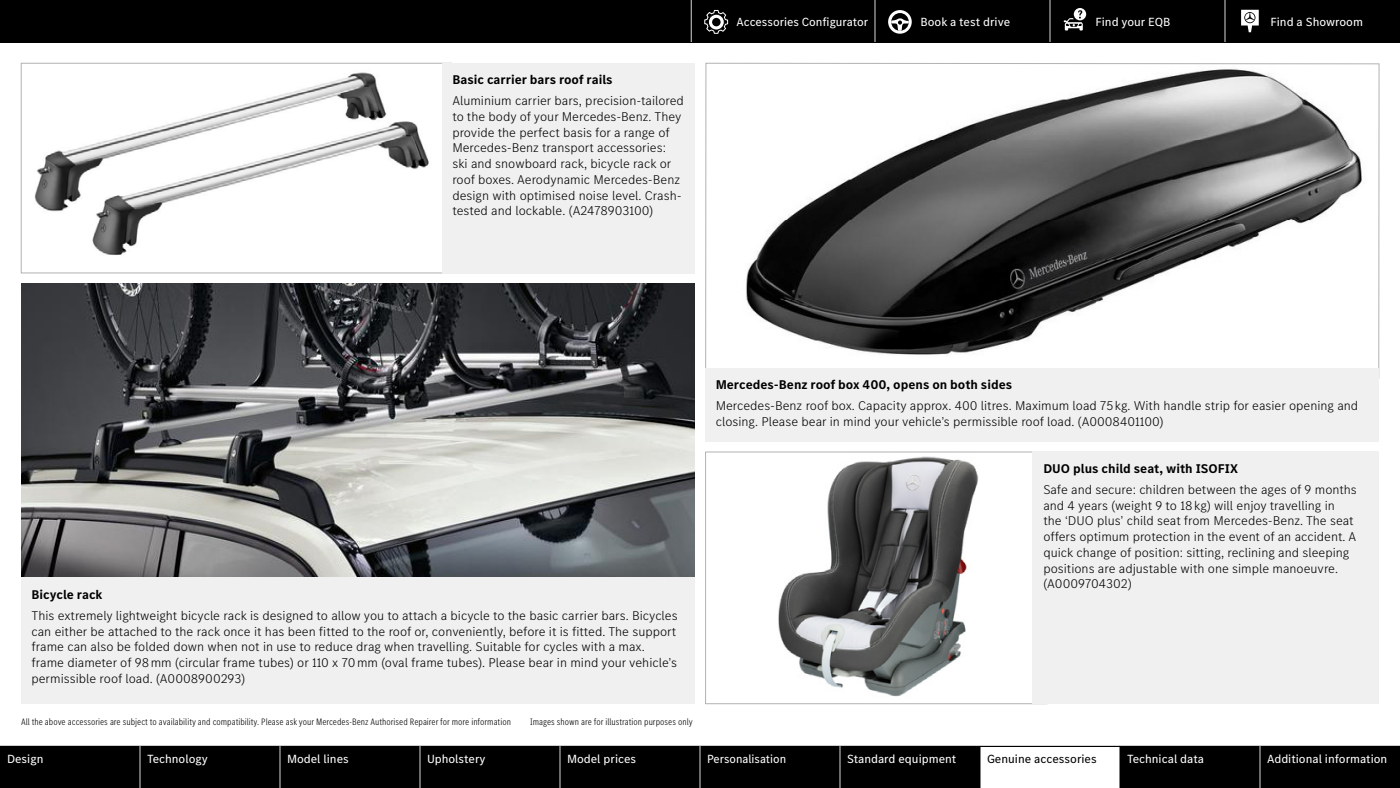
<style>
.page{position:relative;width:1400px;height:788px;background:#fff}
.page>*{position:absolute;margin:0;border:0;box-sizing:border-box;transform-origin:0 0}
.t1{font:300 13.12px/15.8px "MB Corpo S Text";color:#000}
.t2{font:700 13.12px "MB Corpo S Text";color:#000}
.t3{font:12.25px "MB Corpo S Text";color:#fff}
.t4{font:12.25px "MB Corpo S Text";color:#000}
.t5{font:12.25px "MB Corpo S Text";color:#fff;scale:.96 1}
.t6{font:300 condensed 9.62px "MB Corpo S Text";color:#000}
</style>
<div class="page">
<img style="left:778px;top:454px;width:255px;height:248px">
<div style="left:705px;top:452px;width:342px;height:252px;border:1px solid #b3b2b2"></div>
<img style="left:34px;top:72px;width:395px;height:183px">
<div style="left:21px;top:63px;width:431px;height:210px;border:1px solid #b3b2b2"></div>
<img style="left:746px;top:69px;width:616px;height:286px">
<img style="left:21px;top:284px;width:674px;height:294px">
<div style="left:442px;top:63px;width:253px;height:210px;background:#f0f0f0"></div>
<div style="left:705px;top:368px;width:674px;height:73px;background:#f0f0f0"></div>
<div style="left:21px;top:578px;width:674px;height:126px;background:#f0f0f0"></div>
<div style="left:1033px;top:452px;width:346px;height:252px;background:#f0f0f0"></div>
<div style="left:0;top:0;width:1400px;height:42px;background:#000"></div>
<svg style="left:691px;top:0;width:568px;height:42px"></svg>
<svg style="left:0;top:746px;width:1400px;height:42px;background:#191919"></svg>
<hr style="left:1260px;top:746px;width:1px;height:42px;background:#d8d8d8">
<hr style="left:140px;top:746px;width:1px;height:42px;background:#d8d8d8">
<hr style="left:280px;top:746px;width:1px;height:42px;background:#d8d8d8">
<hr style="left:420px;top:746px;width:1px;height:42px;background:#d8d8d8">
<hr style="left:560px;top:746px;width:1px;height:42px;background:#d8d8d8">
<hr style="left:700px;top:746px;width:1px;height:42px;background:#d8d8d8">
<hr style="left:840px;top:746px;width:1px;height:42px;background:#d8d8d8">
<hr style="left:980px;top:746px;width:1px;height:42px;background:#000">
<hr style="left:1120px;top:746px;width:1px;height:42px;background:#000">
<p class="t2" style="left:452px;top:71px;width:162px">Basic carrier bars roof rails</p>
<p class="t1" style="left:452px;top:92px;width:233px">Aluminium carrier bars, precision-tailored to the body of your Mercedes-Benz. They provide the perfect basis for a range of Mercedes-Benz transport accessories: ski and snowboard rack, bicycle rack or roof boxes. Aerodynamic Mercedes-Benz design with optimised noise level. Crash&shy;tested and lockable. (A2478903100)</p>
<p class="t3" style="left:736px;top:14px;width:133px">Accessories Configurator</p>
<p class="t3" style="left:920px;top:14px;width:91px">Book a test drive</p>
<p class="t3" style="left:1096px;top:14px;width:76px">Find your EQB</p>
<p class="t3" style="left:1271px;top:14px;width:94px">Find a Showroom</p>
<p class="t2" style="left:32px;top:585px;width:73px">Bicycle rack</p>
<p class="t1" style="left:32px;top:607px;width:648px">This extremely lightweight bicycle rack is designed to allow you to attach a bicycle to the basic carrier bars. Bicycles can either be attached to the rack once it has been fitted to the roof or, conveniently, before it is fitted. The support frame can also be folded down when not in use to reduce drag when travelling. Suitable for cycles with a max. frame diameter of 98 mm (circular frame tubes) or 110 x 70 mm (oval frame tubes). Please bear in mind your vehicle’s permissible roof load. (A0008900293)</p>
<p class="t6" style="left:21px;top:715px;width:491px">All the above accessories are subject to availability and compatibility. Please ask your Mercedes-Benz Authorised Repairer for more information</p>
<p class="t6" style="left:530px;top:715px;width:164px">Images shown are for illustration purposes only</p>
<p class="t2" style="left:716px;top:375px;width:298px">Mercedes-Benz roof box 400, opens on both sides</p>
<p class="t1" style="left:716px;top:397px;width:644px">Mercedes-Benz roof box. Capacity approx. 400 litres. Maximum load 75 kg. With handle strip for easier opening and closing. Please bear in mind your vehicle’s permissible roof load. (A0008401100)</p>
<p class="t2" style="left:1043px;top:459px;width:196px">DUO plus child seat, with ISOFIX</p>
<p class="t1" style="left:1043px;top:481px;width:315px">Safe and secure: children between the ages of 9 months and 4 years (weight 9 to 18 kg) will enjoy travelling in<br>the ‘DUO plus’ child seat from Mercedes-Benz. The seat offers optimum protection in the event of an accident. A quick change of position: sitting, reclining and sleeping positions are adjustable with one simple manoeuvre. (A0009704302)</p>
<p class="t3" style="left:7px;top:750px;width:38px">Design</p>
<p class="t3" style="left:147px;top:750px;width:62px">Technology</p>
<p class="t3" style="left:287px;top:750px;width:63px">Model lines</p>
<p class="t3" style="left:427px;top:750px;width:60px">Upholstery</p>
<p class="t3" style="left:567px;top:750px;width:71px">Model prices</p>
<p class="t5" style="left:707px;top:750px;width:84px">Personalisation</p>
<p class="t3" style="left:847px;top:750px;width:111px">Standard equipment</p>
<p class="t4" style="left:987px;top:750px;width:111px">Genuine accessories</p>
<p class="t3" style="left:1127px;top:750px;width:79px">Technical data</p>
<p class="t3" style="left:1267px;top:750px;width:122px">Additional information</p>
</div>
